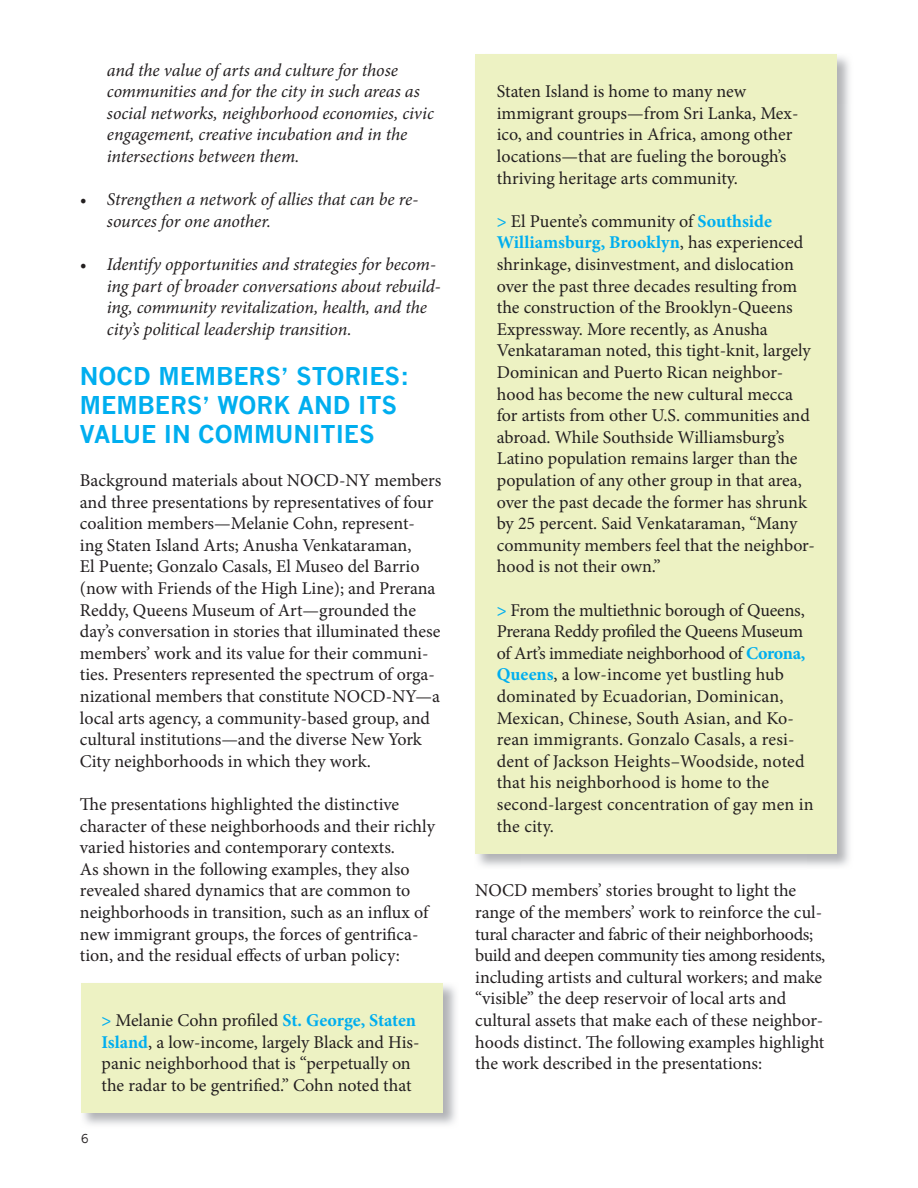
<style>
.page{position:relative;width:918px;height:1188px;background:#fff}
.page>*{position:absolute;margin:0;border:0;box-sizing:border-box;transform-origin:0 0}
.t1{font:700 24px/28.8px "News Gothic";color:#00aeef}
.t2{font:18px/21.6px "Minion Pro";color:#231f20}
.t3{font:italic 18px/21.6px "Minion Pro";letter-spacing:-.01em;color:#231f20}
.t4{font:12px "News Gothic";color:#231f20}
.s1{font-weight:700;color:#00aeef}
</style>
<div class="page">
<div style="left:81px;top:983px;width:362px;height:129px;background:#edf2c3"></div>
<div style="left:475px;top:54px;width:362px;height:799px;background:#edf2c3"></div>
<p class="t3" style="left:107px;top:59px;width:328px">and the value of arts and culture for those communities and for the city in such areas as social networks, neighborhood economies, civic engagement, creative incubation and in the intersections between them.</p>
<p class="t3" style="left:107px;top:189px;width:313px;text-indent:-27px">• Strengthen a network of allies that can be re&shy;sources for one another.</p>
<p class="t3" style="left:107px;top:253px;width:336px;text-indent:-27px">• Identify opportunities and strategies for becom&shy;ing part of broader conversations about rebuild&shy;ing, community revitalization, health, and the city’s political leadership transition.</p>
<h1 class="t1" style="left:80px;top:362px;width:331px">NOCD MEMBERS’ STORIES:<br>MEMBERS’ WORK AND ITS<br>VALUE IN COMMUNITIES</h1>
<p class="t2" style="left:80px;top:470px;width:363px">Background materials about NOCD-NY members and three presentations by representatives of four coalition members—Melanie Cohn, represent&shy;ing Staten Island Arts; Anusha Venkataraman,<br>El Puente; Gonzalo Casals, El Museo del Barrio (now with Friends of the High Line); and Prerana Reddy, Queens Museum of Art—grounded the day’s conversation in stories that illuminated these members’ work and its value for their communi&shy;ties. Presenters represented the spectrum of orga&shy;nizational members that constitute NOCD-NY—a local arts agency, a community-based group, and cultural institutions—and the diverse New York City neighborhoods in which they work.</p>
<p class="t2" style="left:80px;top:794px;width:357px">The presentations highlighted the distinctive character of these neighborhoods and their richly varied histories and contemporary contexts.<br>As shown in the following examples, they also revealed shared dynamics that are common to neighborhoods in transition, such as an influx of new immigrant groups, the forces of gentrifica&shy;tion, and the residual effects of urban policy:</p>
<p class="t2" style="left:102px;top:1010px;width:320px"><span class="s1">&gt;</span> Melanie Cohn profiled <span class="s1">St. George, Staten Island</span>, a low-income, largely Black and His&shy;panic neighborhood that is “perpetually on the radar to be gentrified.” Cohn noted that</p>
<p class="t4" style="left:81px;top:1132px;width:9px">6</p>
<p class="t2" style="left:497px;top:81px;width:303px">Staten Island is home to many new immigrant groups—from Sri Lanka, Mex&shy;ico, and countries in Africa, among other locations—that are fueling the borough’s thriving heritage arts community.</p>
<p class="t2" style="left:497px;top:210px;width:320px"><span class="s1">&gt;</span> El Puente’s community of <span class="s1">Southside Williamsburg, Brooklyn</span>, has experienced shrinkage, disinvestment, and dislocation over the past three decades resulting from the construction of the Brooklyn-Queens Expressway. More recently, as Anusha Venkataraman noted, this tight-knit, largely Dominican and Puerto Rican neighbor&shy;hood has become the new cultural mecca for artists from other U.S. communities and abroad. While Southside Williamsburg’s Latino population remains larger than the population of any other group in that area, over the past decade the former has shrunk by 25 percent. Said Venkataraman, “Many community members feel that the neighbor&shy;hood is not their own.”</p>
<p class="t2" style="left:497px;top:599px;width:318px"><span class="s1">&gt;</span> From the multiethnic borough of Queens, Prerana Reddy profiled the Queens Museum of Art’s immediate neighborhood of <span class="s1">Corona, Queens</span>, a low-income yet bustling hub dominated by Ecuadorian, Dominican, Mexican, Chinese, South Asian, and Ko&shy;rean immigrants. Gonzalo Casals, a resi&shy;dent of Jackson Heights–Woodside, noted that his neighborhood is home to the second-largest concentration of gay men in the city.</p>
<p class="t2" style="left:475px;top:880px;width:352px">NOCD members’ stories brought to light the range of the members’ work to reinforce the cul&shy;tural character and fabric of their neighborhoods; build and deepen community ties among residents, including artists and cultural workers; and make “visible” the deep reservoir of local arts and cultural assets that make each of these neighbor&shy;hoods distinct. The following examples highlight the work described in the presentations:</p>
</div>
